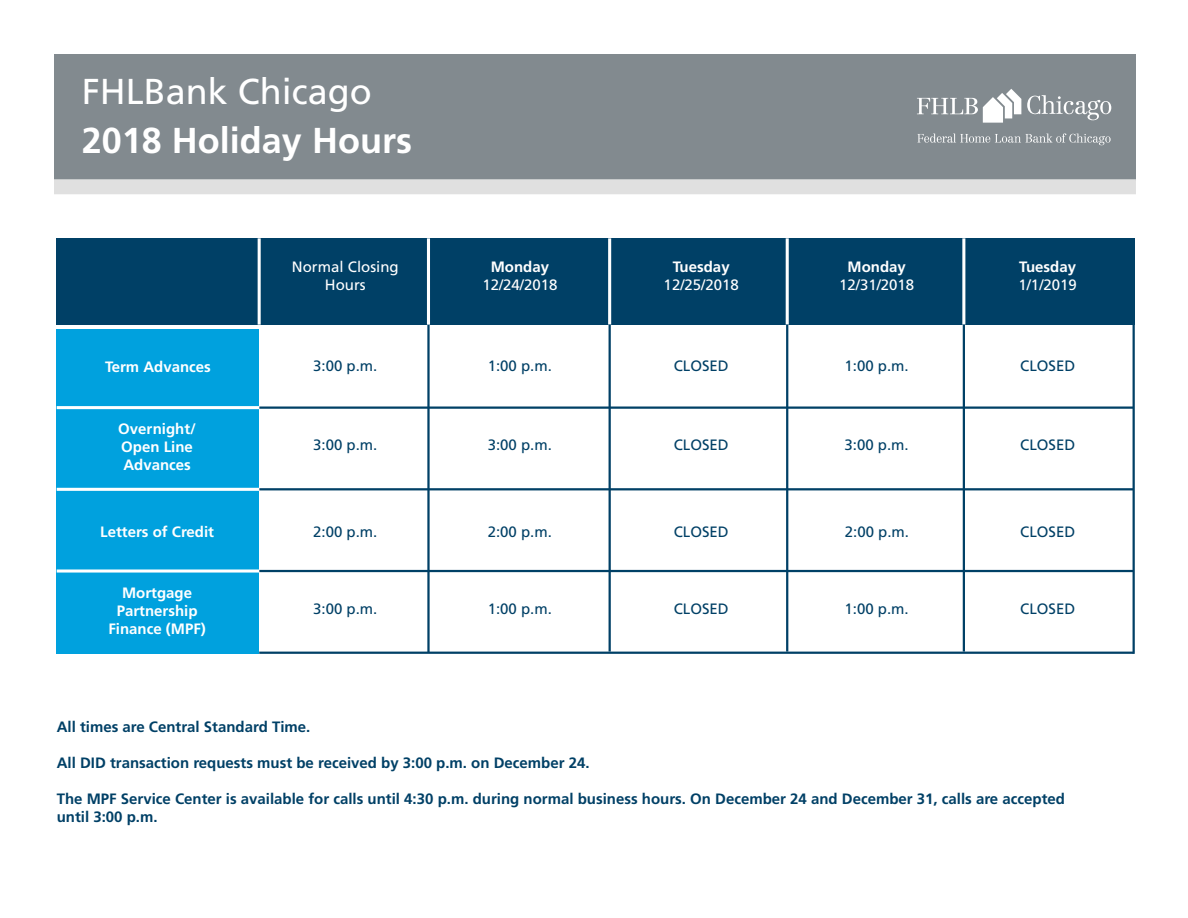
<style>
.page{position:relative;width:1188px;height:918px;background:#fff}
.page>*{position:absolute;margin:0;border:0;box-sizing:border-box;transform-origin:0 0}
.t1{font:700 36px "Frutiger LT Std";color:#fff}
.t2{font:36px "Frutiger LT Std";color:#fff}
.t3{font:700 15px/18px "Frutiger LT Std";color:#004066}
.t4{font:15px "Frutiger LT Std";color:#004066}
.t5{font:700 15px/18px "Frutiger LT Std";color:#fff}
.t6{font:15px/18px "Frutiger LT Std";color:#fff;text-align:center}
</style>
<div class="page">
<div style="left:57px;top:238px;width:1078px;height:87px;background:#004066"></div>
<div style="left:57px;top:329px;width:202px;height:325px;background:#00a1de"></div>
<hr style="left:427px;top:325px;width:3px;height:328px;background:#004066">
<hr style="left:427px;top:238px;width:3px;height:87px;background:#fff">
<hr style="left:258px;top:238px;width:3px;height:87px;background:#fff">
<hr style="left:608px;top:238px;width:3px;height:87px;background:#fff">
<hr style="left:786px;top:238px;width:3px;height:87px;background:#fff">
<hr style="left:962px;top:238px;width:3px;height:87px;background:#fff">
<hr style="left:609px;top:325px;width:2px;height:327px;background:#004066">
<hr style="left:786px;top:325px;width:2px;height:327px;background:#004066">
<hr style="left:963px;top:325px;width:2px;height:327px;background:#004066">
<hr style="left:1133px;top:325px;width:2px;height:329px;background:#004066">
<hr style="left:259px;top:407px;width:875px;height:2px;background:#004066">
<hr style="left:259px;top:488px;width:875px;height:2px;background:#004066">
<hr style="left:259px;top:570px;width:875px;height:2px;background:#004066">
<hr style="left:259px;top:652px;width:875px;height:2px;background:#004066">
<hr style="left:57px;top:406px;width:202px;height:3px;background:#fff">
<hr style="left:57px;top:488px;width:202px;height:3px;background:#fff">
<svg style="left:57px;top:569px;width:202px;height:4px"></svg>
<div style="left:54px;top:54px;width:1082px;height:126px;background:#828a8f"></div>
<div style="left:54px;top:179px;width:1082px;height:15px;background:#e0e0e0"></div>
<svg style="left:917px;top:89px;width:104px;height:34px"></svg>
<svg style="left:1027px;top:95px;width:84px;height:25px"></svg>
<svg style="left:917px;top:133px;width:194px;height:12px"></svg>
<h1 class="t2" style="left:82px;top:71px;width:292px">FHLBank Chicago</h1>
<h1 class="t1" style="left:82px;top:120px;width:332px">2018 Holiday Hours</h1>
<p class="t6" style="left:292px;top:258px;width:108px">Normal Closing<br>Hours</p>
<p class="t5" style="left:491px;top:258px;width:60px">Monday</p>
<p class="t6" style="left:482px;top:276px;width:77px">12/24/2018</p>
<p class="t5" style="left:673px;top:258px;width:58px">Tuesday</p>
<p class="t6" style="left:664px;top:276px;width:77px">12/25/2018</p>
<p class="t5" style="left:848px;top:258px;width:60px">Monday</p>
<p class="t6" style="left:839px;top:276px;width:77px">12/31/2018</p>
<p class="t5" style="left:1019px;top:258px;width:58px">Tuesday</p>
<p class="t6" style="left:1018px;top:276px;width:60px">1/1/2019</p>
<p class="t5" style="left:105px;top:358px;width:107px">Term Advances</p>
<p class="t4" style="left:313px;top:357px;width:66px">3:00 p.m.</p>
<p class="t4" style="left:488px;top:357px;width:66px">1:00 p.m.</p>
<p class="t4" style="left:674px;top:357px;width:57px">Closed</p>
<p class="t4" style="left:845px;top:357px;width:66px">1:00 p.m.</p>
<p class="t4" style="left:1020px;top:357px;width:57px">Closed</p>
<p class="t5" style="left:118px;top:420px;width:79px">Overnight/<br>Open Line<br>Advances</p>
<p class="t5" style="left:100px;top:523px;width:115px">Letters of Credit</p>
<p class="t5" style="left:108px;top:584px;width:99px;text-align:center">Mortgage<br>Partnership<br>Finance (MPF)</p>
<p class="t4" style="left:313px;top:436px;width:66px">3:00 p.m.</p>
<p class="t4" style="left:488px;top:436px;width:66px">3:00 p.m.</p>
<p class="t4" style="left:845px;top:436px;width:66px">3:00 p.m.</p>
<p class="t4" style="left:674px;top:436px;width:57px">Closed</p>
<p class="t4" style="left:1020px;top:436px;width:57px">Closed</p>
<p class="t4" style="left:313px;top:523px;width:66px">2:00 p.m.</p>
<p class="t4" style="left:488px;top:523px;width:66px">2:00 p.m.</p>
<p class="t4" style="left:845px;top:523px;width:66px">2:00 p.m.</p>
<p class="t4" style="left:674px;top:523px;width:57px">Closed</p>
<p class="t4" style="left:1020px;top:523px;width:57px">Closed</p>
<p class="t4" style="left:313px;top:600px;width:66px">3:00 p.m.</p>
<p class="t4" style="left:488px;top:600px;width:66px">1:00 p.m.</p>
<p class="t4" style="left:845px;top:600px;width:66px">1:00 p.m.</p>
<p class="t4" style="left:674px;top:600px;width:57px">Closed</p>
<p class="t4" style="left:1020px;top:600px;width:57px">Closed</p>
<p class="t3" style="left:57px;top:718px;width:255px">All times are Central Standard Time.</p>
<p class="t3" style="left:57px;top:754px;width:534px">All DID transaction requests must be received by 3:00 p.m. on December 24.</p>
<p class="t3" style="left:57px;top:790px;width:1010px">The MPF Service Center is available for calls until 4:30 p.m. during normal business hours. On December 24 and December 31, calls are accepted until 3:00 p.m.</p>
</div>
